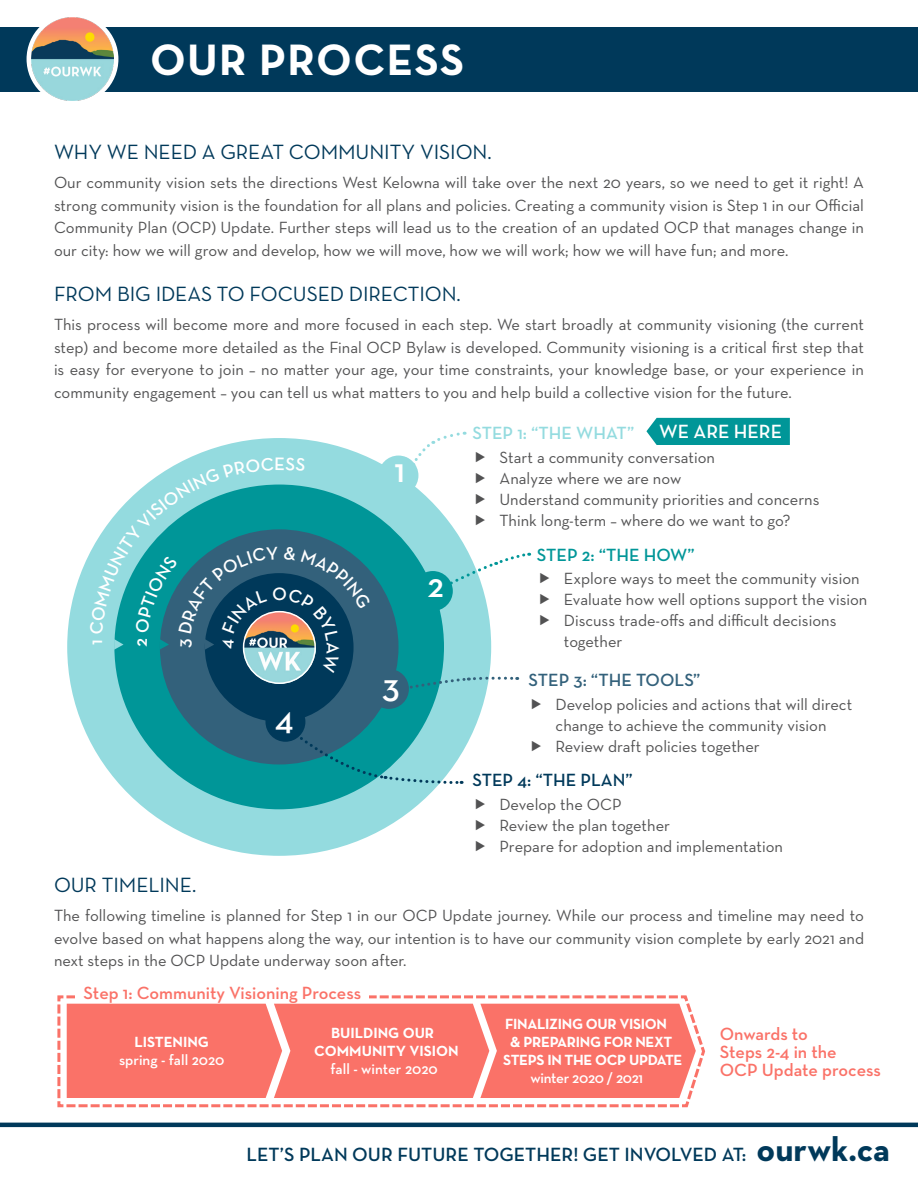
<style>
.page{position:relative;width:918px;height:1188px;background:#fff}
.page>*{position:absolute;margin:0;border:0;box-sizing:border-box;transform-origin:0 0}
.t1{font:700 44.7px "Neutra Text";letter-spacing:.03em;color:#fff}
.t2{font:600 34.5px "Neutra Text";color:#fff}
.t3{font:21px "Neutra Text";letter-spacing:-.005em;color:#00395a}
.t4{font:600 19.5px "Neutra Text";color:#00395a}
.t5{font:600 19.5px "Neutra Text";color:#fff}
.t6{font:600 18px/18px "Neutra Text";color:#fa7268}
.t7{font:600 18px "Neutra Text";color:#33617b}
.t8{font:600 18px "Neutra Text";color:#00395a}
.t9{font:600 18px "Neutra Text";color:#94dbdf}
.t10{font:600 18px "Neutra Text";color:#009698}
.t11{font:16.5px/21px "Neutra Text";color:#525253}
.t12{font:700 15px "Neutra Text";letter-spacing:-.02em;color:#fff}
.t13{font:600 15px "Neutra Text";letter-spacing:-.005em;color:#fff}
.t14{font:700 15px/18px "Neutra Text";color:#fff;text-align:center}
.s1{font-weight:700;font-size:34.5px}
</style>
<div class="page">
<div style="left:0;top:27px;width:918px;height:64px;background:#00395a"></div>
<div style="left:27px;top:13px;width:91px;height:92px;background:#fff;border-radius:50%"></div>
<img style="left:31px;top:18px;width:83px;height:82px">
<hr style="left:0;top:1123px;width:918px;height:4px;background:#00395a">
<div style="left:67px;top:438px;width:424px;height:418px;background:#94dbdf;border-radius:50%"></div>
<div style="left:114px;top:485px;width:330px;height:324px;background:#009698;border-radius:50%"></div>
<div style="left:160px;top:529px;width:239px;height:235px;background:#33617b;border-radius:50%"></div>
<div style="left:205px;top:573px;width:149px;height:149px;background:#00395a;border-radius:50%"></div>
<img style="left:253px;top:673px;width:53px;height:10px">
<div style="left:413px;top:571px;width:40px;height:40px;background:#009698;border-radius:50%"></div>
<svg style="left:446px;top:551px;width:84px;height:36px"></svg>
<div style="left:369px;top:669px;width:40px;height:40px;background:#33617b;border-radius:50%"></div>
<div style="left:265px;top:702px;width:40px;height:40px;background:#00395a;border-radius:50%"></div>
<svg style="left:405px;top:675px;width:113px;height:16px"></svg>
<svg style="left:297px;top:733px;width:165px;height:52px"></svg>
<svg style="left:382px;top:431px;width:83px;height:62px"></svg>
<div style="left:646px;top:418px;width:144px;height:27px;background:#009698"></div>
<svg style="left:57px;top:995px;width:648px;height:113px;background:#fa8880"></svg>
<div style="left:76px;top:987px;width:293px;height:12px;background:#fff"></div>
<svg style="left:90px;top:457px;width:281px;height:216px"></svg>
<h1 class="t1" style="left:150px;top:32px;width:316px">OUR PROCESS</h1>
<p class="t3" style="left:54px;top:139px;width:439px">WHY WE NEED A GREAT COMMUNITY VISION.</p>
<p class="t11" style="left:54px;top:171px;width:812px;line-height:22.5px;text-align:justify">Our community vision sets the directions West Kelowna will take over the next 20 years, so we need to get it right! A strong community vision is the foundation for all plans and policies. Creating a community vision is Step 1 in our Official Community Plan (OCP) Update. Further steps will lead us to the creation of an updated OCP that manages change in our city: how we will grow and develop, how we will move, how we will work; how we will have fun; and more.</p>
<p class="t3" style="left:54px;top:281px;width:408px">FROM BIG IDEAS TO FOCUSED DIRECTION.</p>
<p class="t11" style="left:54px;top:313px;width:812px;line-height:22.5px;text-align:justify">This process will become more and more focused in each step. We start broadly at community visioning (the current step) and become more detailed as the Final OCP Bylaw is developed. Community visioning is a critical first step that is easy for everyone to join – no matter your age, your time constraints, your knowledge base, or your experience in community engagement – you can tell us what matters to you and help build a collective vision for the future.</p>
<p class="t5" style="left:659px;top:420px;width:124px">WE ARE HERE</p>
<p class="t9" style="left:473px;top:422px;width:163px">STEP 1: “THE WHAT”</p>
<p class="t11" style="left:500px;top:447px;width:322px">Start a community conversation<br>Analyze where we are now<br>Understand community priorities and concerns Think long-term – where do we want to go?</p>
<p class="t10" style="left:537px;top:544px;width:159px">STEP 2: “THE HOW”</p>
<p class="t11" style="left:564px;top:568px;width:305px">Explore ways to meet the community vision Evaluate how well options support the vision Discuss trade-offs and difficult decisions together</p>
<p class="t7" style="left:529px;top:669px;width:173px">STEP 3: “THE TOOLS”</p>
<p class="t11" style="left:556px;top:693px;width:298px">Develop policies and actions that will direct change to achieve the community vision<br>Review draft policies together</p>
<h2 class="t2" style="left:394px;top:449px;width:12px">1</h2>
<h2 class="t2" style="left:428px;top:564px;width:18px">2</h2>
<h2 class="t2" style="left:382px;top:665px;width:19px">3</h2>
<h2 class="t2" style="left:275px;top:698px;width:20px">4</h2>
<p class="t8" style="left:473px;top:769px;width:162px">STEP 4: “THE PLAN”</p>
<p class="t11" style="left:500px;top:793px;width:285px">Develop the OCP<br>Review the plan together<br>Prepare for adoption and implementation</p>
<p class="t3" style="left:54px;top:872px;width:144px">OUR TIMELINE.</p>
<p class="t11" style="left:54px;top:904px;width:812px;line-height:22.5px;text-align:justify">The following timeline is planned for Step 1 in our OCP Update journey. While our process and timeline may need to evolve based on what happens along the way, our intention is to have our community vision complete by early 2021 and next steps in the OCP Update underway soon after.</p>
<p class="t6" style="left:83px;top:984px;width:279px">Step 1: Community Visioning Process</p>
<p class="t14" style="left:134px;top:1033px;width:76px">LISTENING</p>
<p class="t13" style="left:119px;top:1051px;width:107px">spring - fall 2020</p>
<p class="t14" style="left:314px;top:1024px;width:146px">BUILDING OUR<br>COMMUNITY VISION</p>
<p class="t13" style="left:331px;top:1060px;width:109px">fall - winter 2020</p>
<p class="t12" style="left:505px;top:1015px;width:163px">FINALIZING OUR VISION</p>
<p class="t12" style="left:510px;top:1033px;width:164px">&amp; PREPARING FOR NEXT</p>
<p class="t12" style="left:503px;top:1051px;width:181px">STEPS IN THE OCP UPDATE</p>
<p class="t13" style="left:531px;top:1069px;width:114px">winter 2020 / 2021</p>
<p class="t6" style="left:720px;top:1025px;width:163px">Onwards to<br>Steps 2-4 in the<br>OCP Update process</p>
<p class="t4" style="left:246px;top:1142px;width:645px">LET’S PLAN OUR FUTURE TOGETHER! GET INVOLVED AT: <span class="s1">ourwk.ca</span></p>
</div>
